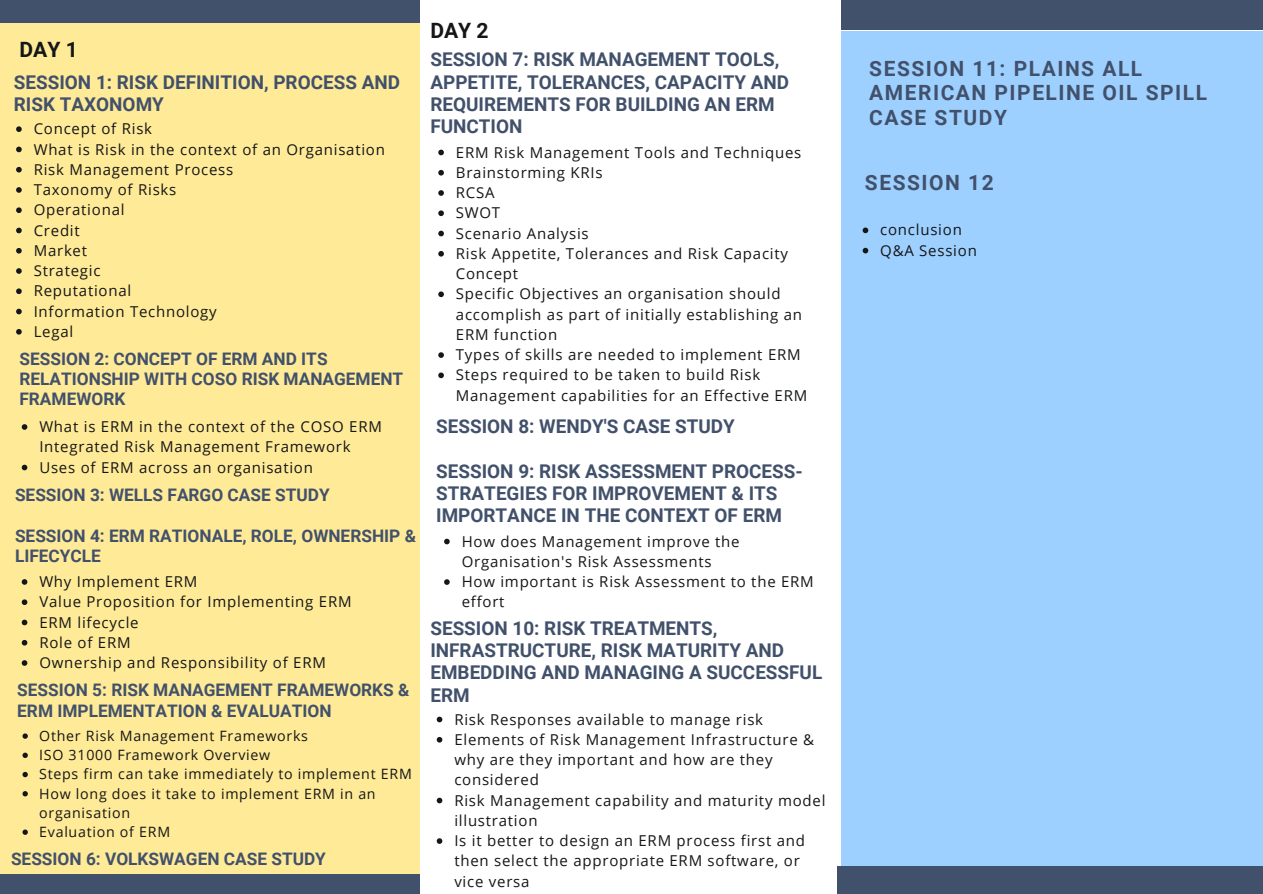
<style>
.page{position:relative;width:1263px;height:894px;background:#fff}
.page>*{position:absolute;margin:0;border:0;box-sizing:border-box;transform-origin:0 0}
.t1{font:700 21.15px "Roboto";color:#141617}
.t2{font:700 21px/24.8px "Roboto";letter-spacing:.07em;color:#42516b}
.t3{font:700 18.9px/22.4px "Roboto";color:#42516b}
.t4{font:700 17.25px/20.4px "Roboto";color:#42516b}
.t5{font:15px/20.2px "Open Sans";letter-spacing:.05em;color:#141617}
.t6{font:14.25px/19.2px "Open Sans";letter-spacing:.05em;color:#141617}
</style>
<div class="page">
<div style="left:841px;top:0;width:422px;height:30px;background:#42516b"></div>
<div style="left:0;top:873px;width:420px;height:20px;background:#42516b"></div>
<div style="left:0;top:0;width:420px;height:873px;background:#ffea97"></div>
<div style="left:841px;top:32px;width:422px;height:861px;background:#9ed0ff"></div>
<svg style="left:16px;top:126px;width:6px;height:6px"></svg>
<svg style="left:16px;top:147px;width:6px;height:5px"></svg>
<svg style="left:16px;top:167px;width:6px;height:5px"></svg>
<svg style="left:16px;top:187px;width:6px;height:6px"></svg>
<svg style="left:16px;top:207px;width:6px;height:6px"></svg>
<svg style="left:16px;top:227px;width:6px;height:6px"></svg>
<svg style="left:16px;top:248px;width:6px;height:5px"></svg>
<svg style="left:16px;top:268px;width:6px;height:6px"></svg>
<svg style="left:16px;top:288px;width:6px;height:6px"></svg>
<svg style="left:16px;top:308px;width:6px;height:6px"></svg>
<svg style="left:16px;top:329px;width:6px;height:5px"></svg>
<div style="left:0;top:0;width:420px;height:23px;background:#42516b"></div>
<svg style="left:22px;top:424px;width:5px;height:5px"></svg>
<svg style="left:22px;top:464px;width:5px;height:6px"></svg>
<svg style="left:22px;top:579px;width:5px;height:5px"></svg>
<svg style="left:22px;top:599px;width:5px;height:6px"></svg>
<svg style="left:22px;top:619px;width:5px;height:6px"></svg>
<svg style="left:22px;top:639px;width:5px;height:6px"></svg>
<svg style="left:22px;top:660px;width:5px;height:5px"></svg>
<svg style="left:23px;top:733px;width:5px;height:5px"></svg>
<svg style="left:23px;top:752px;width:5px;height:5px"></svg>
<svg style="left:23px;top:771px;width:5px;height:6px"></svg>
<svg style="left:23px;top:791px;width:5px;height:5px"></svg>
<svg style="left:23px;top:829px;width:5px;height:5px"></svg>
<svg style="left:438px;top:150px;width:6px;height:5px"></svg>
<svg style="left:438px;top:170px;width:6px;height:5px"></svg>
<svg style="left:438px;top:190px;width:6px;height:6px"></svg>
<svg style="left:438px;top:210px;width:6px;height:6px"></svg>
<svg style="left:438px;top:231px;width:6px;height:5px"></svg>
<svg style="left:438px;top:251px;width:6px;height:5px"></svg>
<svg style="left:438px;top:291px;width:6px;height:6px"></svg>
<svg style="left:438px;top:352px;width:6px;height:6px"></svg>
<svg style="left:438px;top:372px;width:6px;height:6px"></svg>
<svg style="left:444px;top:538px;width:6px;height:6px"></svg>
<svg style="left:444px;top:579px;width:6px;height:5px"></svg>
<svg style="left:437px;top:716px;width:5px;height:6px"></svg>
<svg style="left:437px;top:737px;width:5px;height:5px"></svg>
<svg style="left:437px;top:797px;width:5px;height:6px"></svg>
<svg style="left:437px;top:838px;width:5px;height:5px"></svg>
<div style="left:837px;top:866px;width:426px;height:27px;background:#42516b"></div>
<svg style="left:863px;top:227px;width:5px;height:6px"></svg>
<svg style="left:863px;top:248px;width:5px;height:5px"></svg>
<h1 class="t1" style="left:20px;top:37px;width:60px">DAY 1</h1>
<p class="t3" style="left:14px;top:71px;width:388px">SESSION 1: RISK DEFINITION, PROCESS AND<br>RISK TAXONOMY</p>
<p class="t5" style="left:34px;top:118px;width:353px">Concept of Risk<br>What is Risk in the context of an Organisation<br>Risk Management Process<br>Taxonomy of Risks<br>Operational<br>Credit<br>Market<br>Strategic<br>Reputational<br>Information Technology<br>Legal</p>
<p class="t4" style="left:20px;top:348px;width:385px">SESSION 2: CONCEPT OF ERM AND ITS<br>RELATIONSHIP WITH COSO RISK MANAGEMENT<br>FRAMEWORK</p>
<p class="t5" style="left:39px;top:416px;width:344px">What is ERM in the context of the COSO ERM<br>Integrated Risk Management Framework<br>Uses of ERM across an organisation</p>
<p class="t4" style="left:15px;top:484px;width:316px">SESSION 3: WELLS FARGO CASE STUDY</p>
<p class="t4" style="left:15px;top:525px;width:402px">SESSION 4: ERM RATIONALE, ROLE, OWNERSHIP &amp;<br>LIFECYCLE</p>
<p class="t5" style="left:39px;top:571px;width:314px">Why Implement ERM<br>Value Proposition for Implementing ERM<br>ERM lifecycle<br>Role of ERM<br>Ownership and Responsibility of ERM</p>
<p class="t4" style="left:17px;top:680px;width:394px">SESSION 5: RISK MANAGEMENT FRAMEWORKS &amp;<br>ERM IMPLEMENTATION &amp; EVALUATION</p>
<p class="t6" style="left:39px;top:725px;width:374px">Other Risk Management Frameworks<br>ISO 31000 Framework Overview<br>Steps firm can take immediately to implement ERM<br>How long does it take to implement ERM in an organisation<br>Evaluation of ERM</p>
<p class="t4" style="left:11px;top:848px;width:316px">SESSION 6: VOLKSWAGEN CASE STUDY</p>
<h1 class="t1" style="left:430px;top:18px;width:60px">DAY 2</h1>
<p class="t3" style="left:430px;top:49px;width:360px">SESSION 7: RISK MANAGEMENT TOOLS,<br>APPETITE, TOLERANCES, CAPACITY AND<br>REQUIREMENTS FOR BUILDING AN ERM<br>FUNCTION</p>
<p class="t5" style="left:456px;top:141px;width:353px">ERM Risk Management Tools and Techniques<br>Brainstorming KRIs<br>RCSA<br>SWOT<br>Scenario Analysis<br>Risk Appetite, Tolerances and Risk Capacity<br>Concept<br>Specific Objectives an organisation should accomplish as part of initially establishing an<br>ERM function<br>Types of skills are needed to implement ERM<br>Steps required to be taken to build Risk<br>Management capabilities for an Effective ERM</p>
<p class="t3" style="left:436px;top:415px;width:300px">SESSION 8: WENDY'S CASE STUDY</p>
<p class="t3" style="left:436px;top:460px;width:368px">SESSION 9: RISK ASSESSMENT PROCESS-<br>STRATEGIES FOR IMPROVEMENT &amp; ITS<br>IMPORTANCE IN THE CONTEXT OF ERM</p>
<p class="t5" style="left:462px;top:530px;width:354px">How does Management improve the<br>Organisation's Risk Assessments<br>How important is Risk Assessment to the ERM effort</p>
<p class="t3" style="left:430px;top:617px;width:393px">SESSION 10: RISK TREATMENTS,<br>INFRASTRUCTURE, RISK MATURITY AND<br>EMBEDDING AND MANAGING A SUCCESSFUL<br>ERM</p>
<p class="t5" style="left:454px;top:708px;width:373px">Risk Responses available to manage risk Elements of Risk Management Infrastructure &amp; why are they important and how are they considered<br>Risk Management capability and maturity model illustration<br>Is it better to design an ERM process first and then select the appropriate ERM software, or vice versa</p>
<h2 class="t2" style="left:869px;top:56px;width:339px">SESSION 11: PLAINS ALL<br>AMERICAN PIPELINE OIL SPILL<br>CASE STUDY</h2>
<h2 class="t2" style="left:865px;top:171px;width:130px">SESSION 12</h2>
<p class="t5" style="left:880px;top:219px;width:98px">conclusion<br>Q&amp;A Session</p>
</div>
